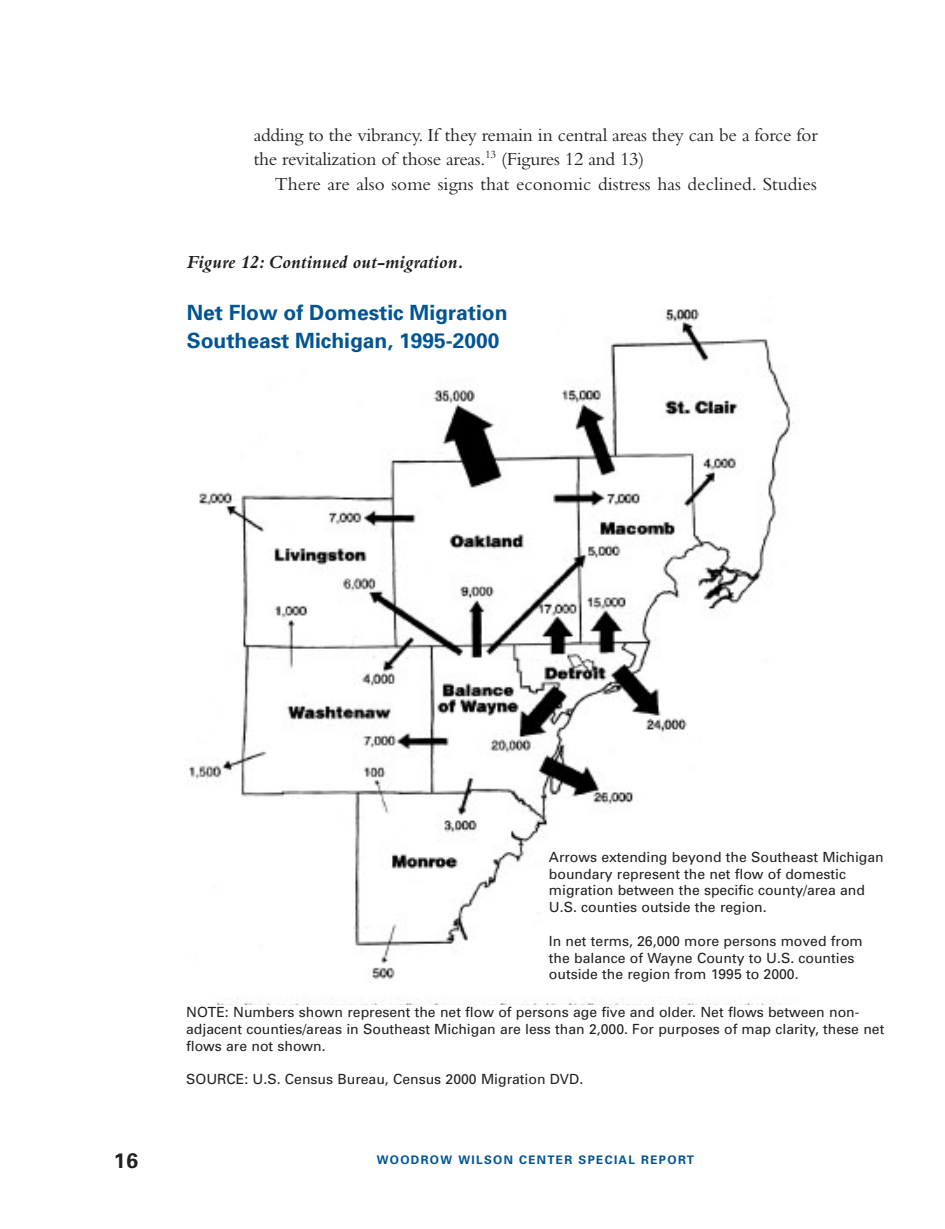
<style>
.page{position:relative;width:945px;height:1229px;background:#fff}
.page>*{position:absolute;margin:0;border:0;box-sizing:border-box;transform-origin:0 0}
.t1{font:700 21px/28px "Univers";color:#005594}
.t2{font:700 21px "Univers";color:#231f20}
.t3{font:19.25px/24.5px "Bembo";letter-spacing:-.01em;color:#231f20}
.t4{font:italic 700 19.25px "Bembo";color:#231f20}
.t5{font:14px/16.8px "Univers";color:#231f20}
.t6{font:700 11.9px "Univers";letter-spacing:.11em;color:#005594}
</style>
<div class="page">
<img style="left:186px;top:308px;width:607px;height:697px">
<div style="left:185px;top:275px;width:371px;height:92px;background:#fff"></div>
<div style="left:547px;top:850px;width:340px;height:145px;background:#fff"></div>
<h2 class="t3" style="left:254px;top:124px;width:566px">adding to the vibrancy. If they remain in central areas they can be a force for the revitalization of those areas.<sup>13</sup> (Figures 12 and 13)</h2>
<h2 class="t3" style="left:275px;top:173px;width:544px">There are also some signs that economic distress has declined. Studies</h2>
<h2 class="t4" style="left:187px;top:255px;width:279px">Figure 12: Continued out-migration.</h2>
<h1 class="t1" style="left:187px;top:300px;width:322px">Net Flow of Domestic Migration<br>Southeast Michigan, 1995-2000</h1>
<p class="t5" style="left:549px;top:849px;width:336px">Arrows extending beyond the Southeast Michigan boundary represent the net flow of domestic migration between the specific county/area and U.S. counties outside the region.</p>
<p class="t5" style="left:549px;top:933px;width:315px">In net terms, 26,000 more persons moved from the balance of Wayne County to U.S. counties outside the region from 1995 to 2000.</p>
<p class="t5" style="left:186px;top:1004px;width:700px">NOTE: Numbers shown represent the net flow of persons age five and older. Net flows between non&shy;adjacent counties/areas in Southeast Michigan are less than 2,000. For purposes of map clarity, these net flows are not shown.</p>
<p class="t5" style="left:186px;top:1072px;width:399px">SOURCE: U.S. Census Bureau, Census 2000 Migration DVD.</p>
<h1 class="t2" style="left:114px;top:1152px;width:26px">16</h1>
<p class="t6" style="left:377px;top:1155px;width:319px">WOODROW WILSON CENTER SPECIAL REPORT</p>
</div>
